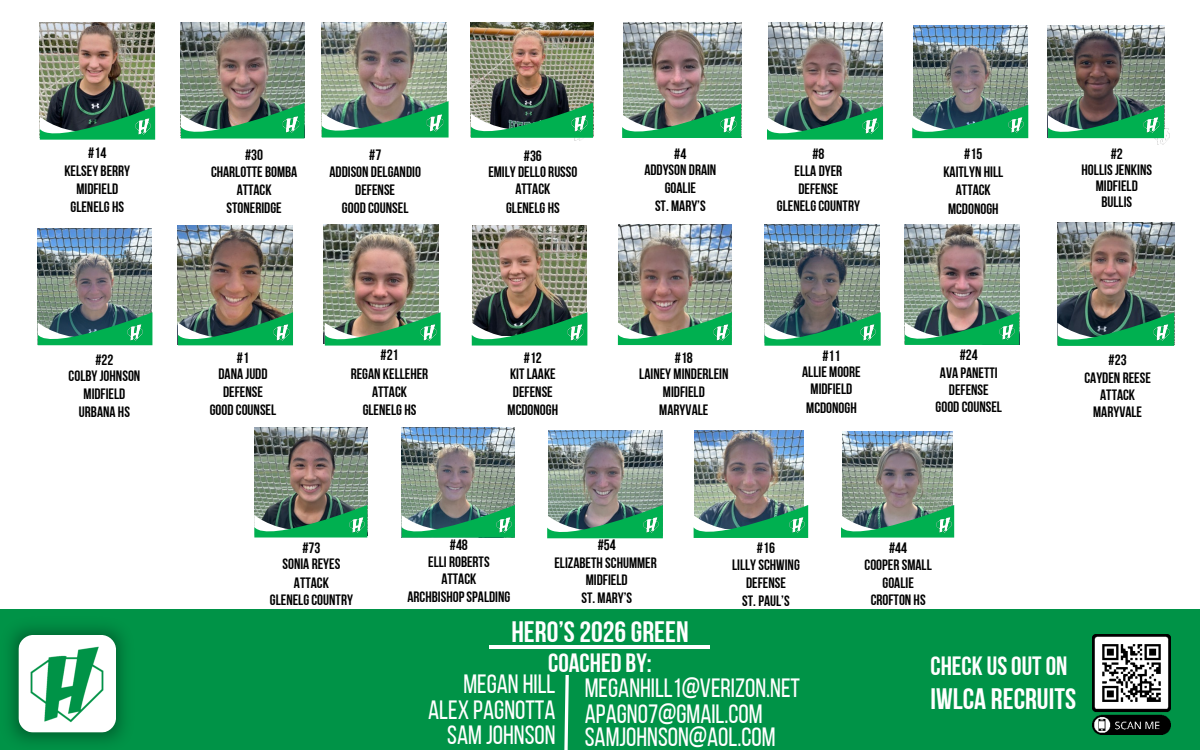
<style>
.page{position:relative;width:1200px;height:750px;background:#fff}
.page>*{position:absolute;margin:0;border:0;box-sizing:border-box;transform-origin:0 0}
.t1{font:29.5px "Bebas Neue Cyrillic";color:#fff}
.t2{font:29.44px "Bebas Neue Cyrillic";color:#fff}
.t3{font:26.38px/25.1px "Bebas Neue";color:#fff;text-align:right}
.t4{font:26.38px "Bebas Neue Cyrillic";color:#fff}
.t5{font:15px/18.2px "Bebas Neue Cyrillic";color:#000;text-align:center}
</style>
<div class="page">
<div style="left:0;top:610px;width:1200px;height:140px;background:#009347"></div>
<img style="left:9px;top:626px;width:116px;height:117px">
<div style="left:18px;top:635px;width:98px;height:97px;background:#fff;border-radius:3px"></div>
<img style="left:30px;top:646px;width:74px;height:77px">
<img style="left:913px;top:26px;width:114px;height:79px">
<img style="left:321px;top:22px;width:125px;height:115px">
<img style="left:181px;top:22px;width:124px;height:116px">
<img style="left:471px;top:22px;width:122px;height:81px">
<img style="left:40px;top:22px;width:115px;height:84px">
<img style="left:623px;top:22px;width:118px;height:82px">
<img style="left:768px;top:22px;width:114px;height:84px">
<img style="left:1048px;top:26px;width:116px;height:79px">
<img style="left:1164px;top:128px;width:6px;height:16px">
<svg style="left:40px;top:106px;width:115px;height:34px;background:#2a7953"></svg>
<img style="left:134px;top:118px;width:17px;height:17px">
<img style="left:181px;top:103px;width:123px;height:36px">
<img style="left:282px;top:115px;width:18px;height:18px">
<img style="left:322px;top:101px;width:127px;height:37px">
<img style="left:425px;top:114px;width:19px;height:18px">
<svg style="left:471px;top:103px;width:122px;height:38px;background:#3f8963"></svg>
<img style="left:571px;top:115px;width:18px;height:18px">
<img style="left:622px;top:104px;width:119px;height:34px">
<img style="left:719px;top:116px;width:18px;height:17px">
<svg style="left:767px;top:106px;width:116px;height:34px;background:#378960"></svg>
<img style="left:862px;top:118px;width:17px;height:17px">
<svg style="left:912px;top:105px;width:116px;height:34px;background:#348b69"></svg>
<img style="left:1007px;top:116px;width:17px;height:18px">
<svg style="left:1048px;top:105px;width:116px;height:40px"></svg>
<img style="left:1143px;top:116px;width:17px;height:18px">
<hr style="left:490px;top:645px;width:220px;height:4px;background:#fff">
<img style="left:1093px;top:635px;width:77px;height:100px">
<svg style="left:564px;top:675px;width:5px;height:75px"></svg>
<img style="left:765px;top:225px;width:115px;height:87px">
<img style="left:38px;top:228px;width:114px;height:84px">
<img style="left:178px;top:226px;width:114px;height:86px">
<img style="left:473px;top:226px;width:113px;height:86px">
<img style="left:324px;top:225px;width:115px;height:119px">
<img style="left:619px;top:225px;width:112px;height:87px">
<img style="left:905px;top:225px;width:114px;height:87px">
<img style="left:1057px;top:222px;width:117px;height:90px">
<svg style="left:1057px;top:312px;width:117px;height:34px;background:#277b55"></svg>
<img style="left:1153px;top:324px;width:17px;height:17px">
<img style="left:325px;top:312px;width:115px;height:34px">
<img style="left:420px;top:324px;width:17px;height:17px">
<img style="left:178px;top:312px;width:115px;height:34px">
<img style="left:273px;top:324px;width:17px;height:17px">
<svg style="left:38px;top:312px;width:114px;height:34px;background:#338967"></svg>
<img style="left:126px;top:324px;width:18px;height:17px">
<svg style="left:472px;top:312px;width:115px;height:34px;background:#26754e"></svg>
<img style="left:567px;top:324px;width:17px;height:17px">
<img style="left:618px;top:312px;width:114px;height:34px">
<img style="left:713px;top:324px;width:17px;height:17px">
<svg style="left:764px;top:312px;width:117px;height:34px;background:#3a8e67"></svg>
<img style="left:859px;top:324px;width:18px;height:17px">
<svg style="left:905px;top:312px;width:114px;height:33px;background:#408f66"></svg>
<img style="left:998px;top:323px;width:17px;height:17px">
<img style="left:549px;top:430px;width:114px;height:75px">
<img style="left:842px;top:432px;width:111px;height:73px">
<img style="left:402px;top:427px;width:112px;height:78px">
<img style="left:695px;top:430px;width:109px;height:75px">
<img style="left:254px;top:427px;width:114px;height:109px">
<svg style="left:547px;top:505px;width:116px;height:34px;background:#499a72"></svg>
<img style="left:642px;top:517px;width:18px;height:17px">
<svg style="left:402px;top:505px;width:113px;height:33px;background:#3f956e"></svg>
<img style="left:495px;top:517px;width:18px;height:17px">
<svg style="left:254px;top:505px;width:113px;height:33px;background:#3f8b60"></svg>
<img style="left:349px;top:517px;width:17px;height:17px">
<svg style="left:693px;top:505px;width:115px;height:33px;background:#3d926c"></svg>
<img style="left:789px;top:517px;width:17px;height:17px">
<svg style="left:841px;top:505px;width:113px;height:33px;background:#4e9f75"></svg>
<img style="left:935px;top:517px;width:18px;height:17px">
<p class="t5" style="left:88px;top:145px;width:20px">#14</p>
<p class="t5" style="left:64px;top:163px;width:67px;line-height:17.8px">KELSEY BERRY<br>MIDFIELD<br>GLENELG HS</p>
<p class="t5" style="left:95px;top:352px;width:20px">#22</p>
<p class="t5" style="left:69px;top:368px;width:73px">COLBYJOHNSON</p>
<p class="t5" style="left:84px;top:386px;width:43px">MIDFIELD</p>
<p class="t5" style="left:79px;top:404px;width:53px">URBANA HS</p>
<p class="t5" style="left:245px;top:148px;width:20px">#30</p>
<p class="t5" style="left:211px;top:164px;width:88px">CHARLOTTE BOMBA</p>
<p class="t5" style="left:237px;top:182px;width:36px">ATTACK</p>
<p class="t5" style="left:227px;top:200px;width:57px">STONERIDGE</p>
<p class="t5" style="left:369px;top:148px;width:14px">#7</p>
<p class="t5" style="left:330px;top:164px;width:93px">ADDISON DELGANDIO</p>
<p class="t5" style="left:355px;top:182px;width:41px">DEFENSE</p>
<p class="t5" style="left:342px;top:200px;width:68px">GOOD COUNSEL</p>
<p class="t5" style="left:237px;top:350px;width:14px">#1</p>
<p class="t5" style="left:218px;top:366px;width:51px">DANA JUDD</p>
<p class="t5" style="left:223px;top:384px;width:41px">DEFENSE</p>
<p class="t5" style="left:210px;top:402px;width:68px">GOOD COUNSEL</p>
<p class="t5" style="left:381px;top:347px;width:20px">#21</p>
<p class="t5" style="left:351px;top:366px;width:79px">REGAN KELLEHER<br>ATTACK</p>
<p class="t5" style="left:363px;top:402px;width:55px">GLENELG HS</p>
<p class="t5" style="left:524px;top:148px;width:20px">#36</p>
<p class="t5" style="left:488px;top:164px;width:91px">EMILY DELLO RUSSO</p>
<p class="t5" style="left:515px;top:182px;width:36px">ATTACK</p>
<p class="t5" style="left:506px;top:200px;width:55px">GLENELG HS</p>
<p class="t5" style="left:524px;top:350px;width:20px">#12</p>
<p class="t5" style="left:510px;top:366px;width:47px">KITLAAKE</p>
<p class="t5" style="left:513px;top:384px;width:41px">DEFENSE</p>
<p class="t5" style="left:508px;top:402px;width:52px">MCDONOGH</p>
<p class="t5" style="left:674px;top:146px;width:14px">#4</p>
<p class="t5" style="left:644px;top:162px;width:74px">ADDYSON DRAIN</p>
<p class="t5" style="left:665px;top:180px;width:33px">GOALIE</p>
<p class="t5" style="left:655px;top:198px;width:52px">ST. MARY’S</p>
<p class="t5" style="left:812px;top:146px;width:14px">#8</p>
<p class="t5" style="left:795px;top:163px;width:49px">ELLA DYER</p>
<p class="t5" style="left:799px;top:181px;width:41px">DEFENSE</p>
<p class="t5" style="left:777px;top:198px;width:85px">GLENELGCOUNTRY</p>
<p class="t5" style="left:675px;top:350px;width:20px">#18</p>
<p class="t5" style="left:639px;top:366px;width:91px">LAINEY MINDERLEIN</p>
<p class="t5" style="left:663px;top:384px;width:43px">MIDFIELD</p>
<p class="t5" style="left:659px;top:402px;width:51px">MARYVALE</p>
<p class="t5" style="left:822px;top:348px;width:20px">#11</p>
<p class="t5" style="left:802px;top:364px;width:60px">ALLIE MOORE</p>
<p class="t5" style="left:811px;top:381px;width:43px">MIDFIELD</p>
<p class="t5" style="left:806px;top:400px;width:52px">MCDONOGH</p>
<p class="t5" style="left:964px;top:146px;width:20px">#15</p>
<p class="t5" style="left:943px;top:164px;width:61px">KAITLYN HILL<br>ATTACK<br>MCDONOGH</p>
<p class="t5" style="left:960px;top:347px;width:20px">#24</p>
<p class="t5" style="left:940px;top:365px;width:59px;line-height:17.4px">AVA PANETTI<br>DEFENSE</p>
<p class="t5" style="left:936px;top:399px;width:68px">GOOD COUNSEL</p>
<p class="t5" style="left:302px;top:540px;width:20px">#73</p>
<p class="t5" style="left:283px;top:556px;width:59px">SONIA REYES</p>
<p class="t5" style="left:294px;top:575px;width:36px">ATTACK</p>
<p class="t5" style="left:270px;top:593px;width:85px">GLENELGCOUNTRY</p>
<p class="t5" style="left:450px;top:537px;width:20px">#48</p>
<p class="t5" style="left:428px;top:554px;width:63px">ELLI ROBERTS</p>
<p class="t5" style="left:441px;top:571px;width:36px">ATTACK</p>
<p class="t5" style="left:407px;top:589px;width:104px">ARCHBISHOPSPALDING</p>
<p class="t5" style="left:598px;top:538px;width:20px">#54</p>
<p class="t5" style="left:554px;top:555px;width:104px">ELIZABETH SCHUMMER</p>
<p class="t5" style="left:586px;top:572px;width:43px">MIDFIELD</p>
<p class="t5" style="left:581px;top:590px;width:52px">ST. MARY’S</p>
<p class="t2" style="left:511px;top:620px;width:179px">HERO’S 2026 GREEN</p>
<p class="t5" style="left:757px;top:540px;width:20px">#16</p>
<p class="t5" style="left:732px;top:557px;width:69px">LILLYSCHWING</p>
<p class="t5" style="left:746px;top:575px;width:41px">DEFENSE</p>
<p class="t5" style="left:742px;top:593px;width:49px">ST. PAUL’S</p>
<p class="t5" style="left:889px;top:540px;width:20px">#44</p>
<p class="t5" style="left:865px;top:558px;width:69px;line-height:17.4px">COOPER SMALL<br>GOALIE</p>
<p class="t5" style="left:871px;top:592px;width:56px">CROFTON HS</p>
<p class="t5" style="left:1111px;top:146px;width:14px">#2</p>
<p class="t5" style="left:1082px;top:162px;width:72px">HOLLIS JENKINS</p>
<p class="t5" style="left:1096px;top:178px;width:44px">MIDFIELD</p>
<p class="t5" style="left:1101px;top:194px;width:32px">BULLIS</p>
<p class="t5" style="left:1109px;top:352px;width:20px">#23</p>
<p class="t5" style="left:1084px;top:370px;width:68px;line-height:17.4px">CAYDEN REESE<br>ATTACK</p>
<p class="t5" style="left:1093px;top:404px;width:50px">MARYVALE</p>
<p class="t4" style="left:548px;top:652px;width:105px">COACHED BY:</p>
<p class="t4" style="left:930px;top:655px;width:139px">CHECK USOUTON</p>
<p class="t3" style="left:428px;top:674px;width:129px">MEGAN HILL<br>ALEX PAGNOTTA<br>SAM JOHNSON</p>
<p class="t3" style="left:585px;top:677px;width:217px;line-height:25.8px;text-align:left">MEGANHILL1@VERIZON.NET<br>APAGNO7@GMAIL.COM</p>
<p class="t1" style="left:930px;top:687px;width:147px">IWLCA RECRUITS</p>
<p class="t3" style="left:585px;top:727px;width:192px">SAMJOHNSON@AOL.COM</p>
</div>
